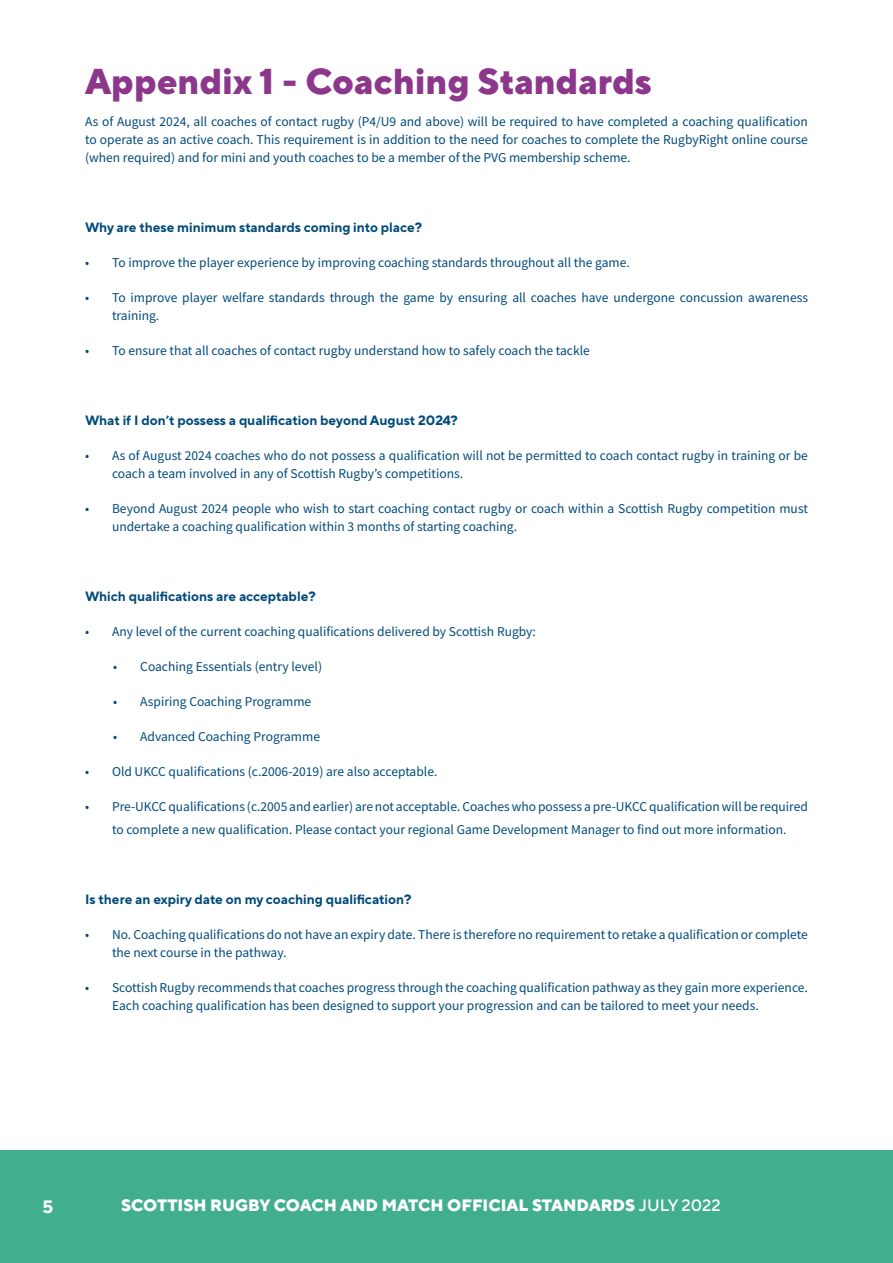
<style>
.page{position:relative;width:893px;height:1263px;background:#fff}
.page>*{position:absolute;margin:0;border:0;box-sizing:border-box;transform-origin:0 0}
.t1{font:800 36px "TT Norms Pro";color:#8c378c}
.t2{font:700 18px "TT Norms Pro";color:#fff}
.t3{font:800 16.5px "TT Norms Pro";color:#fff}
.t4{font:13.5px/18px "Source Sans Pro";color:#004a7a}
.t5{font:700 13.5px "TT Norms Pro";color:#004a7a}
.s1{font-weight:500}
</style>
<div class="page">
<div style="left:0;top:1150px;width:893px;height:113px;background:#41ae8f"></div>
<h1 class="t1" style="left:85px;top:55px;width:568px">Appendix 1 - Coaching Standards</h1>
<p class="t4" style="left:85px;top:112px;width:724px;text-align:justify">As of August 2024, all coaches of contact rugby (P4/U9 and above) will be required to have completed a coaching qualification to operate as an active coach. This requirement is in addition to the need for coaches to complete the RugbyRight online course (when required) and for mini and youth coaches to be a member of the PVG membership scheme.</p>
<p class="t5" style="left:85px;top:217px;width:339px">Why are these minimum standards coming into place?</p>
<p class="t4" style="left:85px;top:253px;width:546px">• To improve the player experience by improving coaching standards throughout all the game.</p>
<p class="t4" style="left:112px;top:288px;width:697px;text-indent:-27px">• To improve player welfare standards through the game by ensuring all coaches have undergone concussion awareness training.</p>
<p class="t4" style="left:85px;top:341px;width:506px">• To ensure that all coaches of contact rugby understand how to safely coach the tackle</p>
<p class="t5" style="left:85px;top:410px;width:374px">What if I don’t possess a qualification beyond August 2024?</p>
<p class="t4" style="left:112px;top:446px;width:697px;text-indent:-27px">• As of August 2024 coaches who do not possess a qualification will not be permitted to coach contact rugby in training or be coach a team involved in any of Scottish Rugby’s competitions.</p>
<p class="t4" style="left:112px;top:499px;width:697px;text-indent:-27px">• Beyond August 2024 people who wish to start coaching contact rugby or coach within a Scottish Rugby competition must undertake a coaching qualification within 3 months of starting coaching.</p>
<p class="t5" style="left:85px;top:586px;width:232px">Which qualifications are acceptable?</p>
<p class="t4" style="left:85px;top:622px;width:452px">• Any level of the current coaching qualifications delivered by Scottish Rugby:</p>
<p class="t4" style="left:113px;top:657px;width:210px">• Coaching Essentials (entry level)</p>
<p class="t4" style="left:113px;top:692px;width:199px">• Aspiring Coaching Programme</p>
<p class="t4" style="left:113px;top:727px;width:208px">• Advanced Coaching Programme</p>
<p class="t4" style="left:85px;top:763px;width:354px">• Old UKCC qualifications (c.2006-2019) are also acceptable.</p>
<p class="t4" style="left:85px;top:795px;width:724px;line-height:22.5px;text-align:center">• Pre-UKCC qualifications (c.2005 and earlier) are not acceptable. Coaches who possess a pre-UKCC qualification will be required to complete a new qualification. Please contact your regional Game Development Manager to find out more information.</p>
<p class="t5" style="left:85px;top:889px;width:328px">Is there an expiry date on my coaching qualification?</p>
<p class="t4" style="left:112px;top:925px;width:697px;text-indent:-27px">• No. Coaching qualifications do not have an expiry date. There is therefore no requirement to retake a qualification or complete the next course in the pathway.</p>
<p class="t4" style="left:112px;top:978px;width:697px;text-indent:-27px">• Scottish Rugby recommends that coaches progress through the coaching qualification pathway as they gain more experience.<br>Each coaching qualification has been designed to support your progression and can be tailored to meet your needs.</p>
<h2 class="t2" style="left:42px;top:1193px;width:12px">5</h2>
<p class="t3" style="left:121px;top:1193px;width:601px">SCOTTISH RUGBY COACH AND MATCH OFFICIAL STANDARDS <span class="s1">JULY 2022</span></p>
</div>
